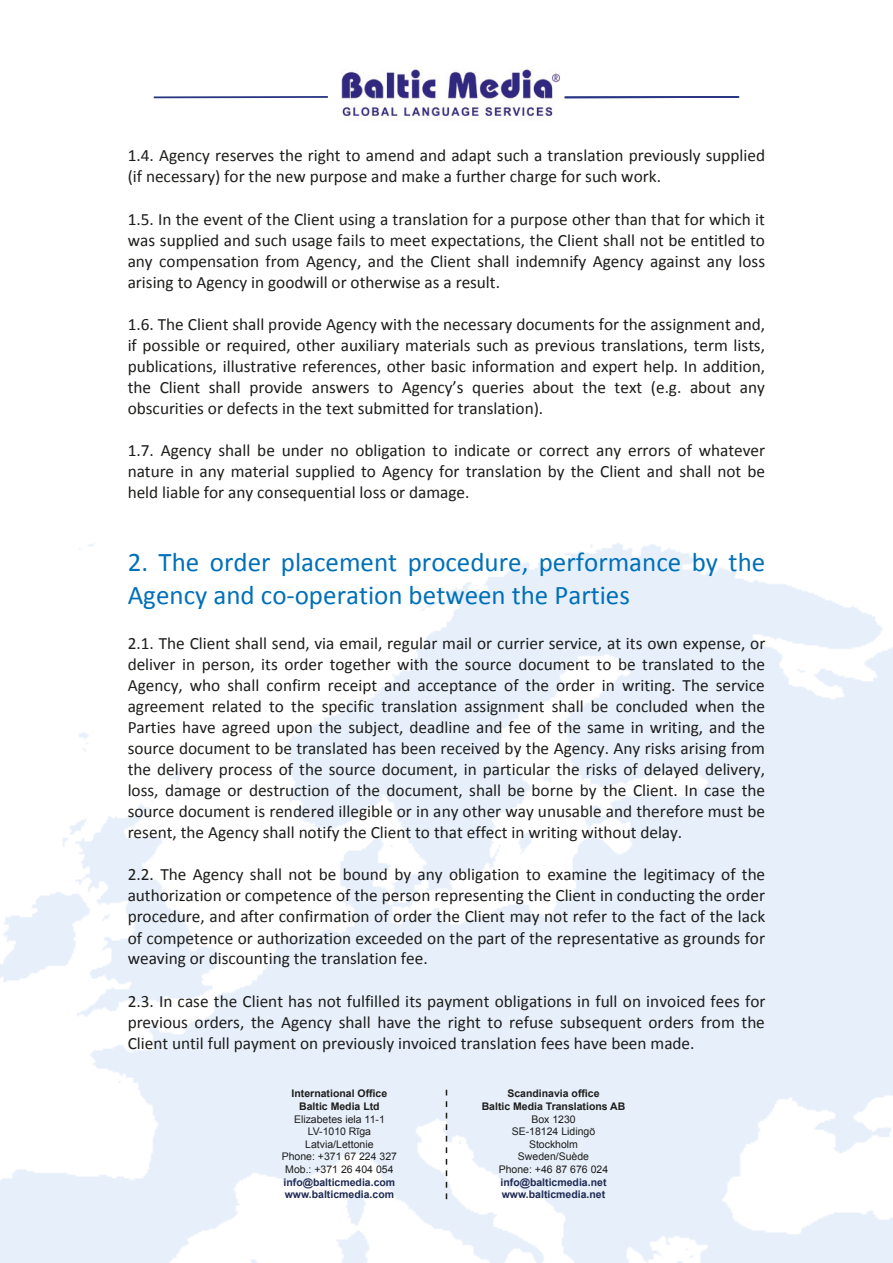
<style>
.page{position:relative;width:893px;height:1263px;background:#fff}
.page>*{position:absolute;margin:0;border:0;box-sizing:border-box;transform-origin:0 0}
.t1{font:27px/33px "Calibri";color:#0070b9}
.t2{font:17.25px/21px "Calibri";color:#1d1d1b;text-align:justify}
.t3{font:10.5px/12.6px "Arial";color:#1d1d1b;text-align:center}
.t4{font:700 10.5px/12.6px "Arial";color:#202b54}
.t5{font:700 10.5px/12.6px "Arial";color:#1d1d1b;text-align:center}
</style>
<div class="page">
<svg style="left:446px;top:1090px;width:1px;height:109px"></svg>
<img style="left:341px;top:69px;width:220px;height:48px">
<hr style="left:154px;top:96px;width:174px;height:2px;background:#283583">
<hr style="left:564px;top:96px;width:175px;height:2px;background:#283583">
<p class="t2" style="left:128px;top:145px;width:639px">1.4. Agency reserves the right to amend and adapt such a translation previously supplied (if necessary) for the new purpose and make a further charge for such work.</p>
<p class="t2" style="left:128px;top:208px;width:639px">1.5. In the event of the Client using a translation for a purpose other than that for which it was supplied and such usage fails to meet expectations, the Client shall not be entitled to any compensation from Agency, and the Client shall indemnify Agency against any loss arising to Agency in goodwill or otherwise as a result.</p>
<p class="t2" style="left:128px;top:314px;width:639px">1.6. The Client shall provide Agency with the necessary documents for the assignment and, if possible or required, other auxiliary materials such as previous translations, term lists, publications, illustrative references, other basic information and expert help. In addition, the Client shall provide answers to Agency’s queries about the text (e.g. about any obscurities or defects in the text submitted for translation).</p>
<p class="t2" style="left:128px;top:440px;width:639px">1.7. Agency shall be under no obligation to indicate or correct any errors of whatever nature in any material supplied to Agency for translation by the Client and shall not be held liable for any consequential loss or damage.</p>
<h1 class="t1" style="left:128px;top:546px;width:639px">2. The order placement procedure, performance by the<br>Agency and co-operation between the Parties</h1>
<p class="t2" style="left:128px;top:632px;width:639px">2.1. The Client shall send, via email, regular mail or currier service, at its own expense, or deliver in person, its order together with the source document to be translated to the Agency, who shall confirm receipt and acceptance of the order in writing. The service agreement related to the specific translation assignment shall be concluded when the Parties have agreed upon the subject, deadline and fee of the same in writing, and the source document to be translated has been received by the Agency. Any risks arising from the delivery process of the source document, in particular the risks of delayed delivery, loss, damage or destruction of the document, shall be borne by the Client. In case the source document is rendered illegible or in any other way unusable and therefore must be resent, the Agency shall notify the Client to that effect in writing without delay.</p>
<p class="t2" style="left:128px;top:864px;width:639px">2.2. The Agency shall not be bound by any obligation to examine the legitimacy of the authorization or competence of the person representing the Client in conducting the order procedure, and after confirmation of order the Client may not refer to the fact of the lack of competence or authorization exceeded on the part of the representative as grounds for weaving or discounting the translation fee.</p>
<p class="t2" style="left:128px;top:990px;width:639px">2.3. In case the Client has not fulfilled its payment obligations in full on invoiced fees for previous orders, the Agency shall have the right to refuse subsequent orders from the Client until full payment on previously invoiced translation fees have been made.</p>
<p class="t5" style="left:292px;top:1088px;width:97px">International Office<br>Baltic Media Ltd</p>
<p class="t3" style="left:282px;top:1113px;width:117px">Elizabetes iela 11-1<br>LV-1010 Rīga<br>Latvia/Lettonie<br>Phone: +371 67 224 327<br>Mob.: +371 26 404 054</p>
<p class="t4" style="left:284px;top:1176px;width:113px">info@balticmedia.com www.balticmedia.com</p>
<p class="t5" style="left:482px;top:1088px;width:145px">Scandinavia office<br>Baltic Media Translations AB</p>
<p class="t3" style="left:499px;top:1113px;width:111px">Box 1230<br>SE-18124 Lidingö<br>Stockholm<br>Sweden/Suède<br>Phone: +46 87 676 024</p>
<p class="t4" style="left:501px;top:1176px;width:107px">info@balticmedia.net www.balticmedia.net</p>
</div>
